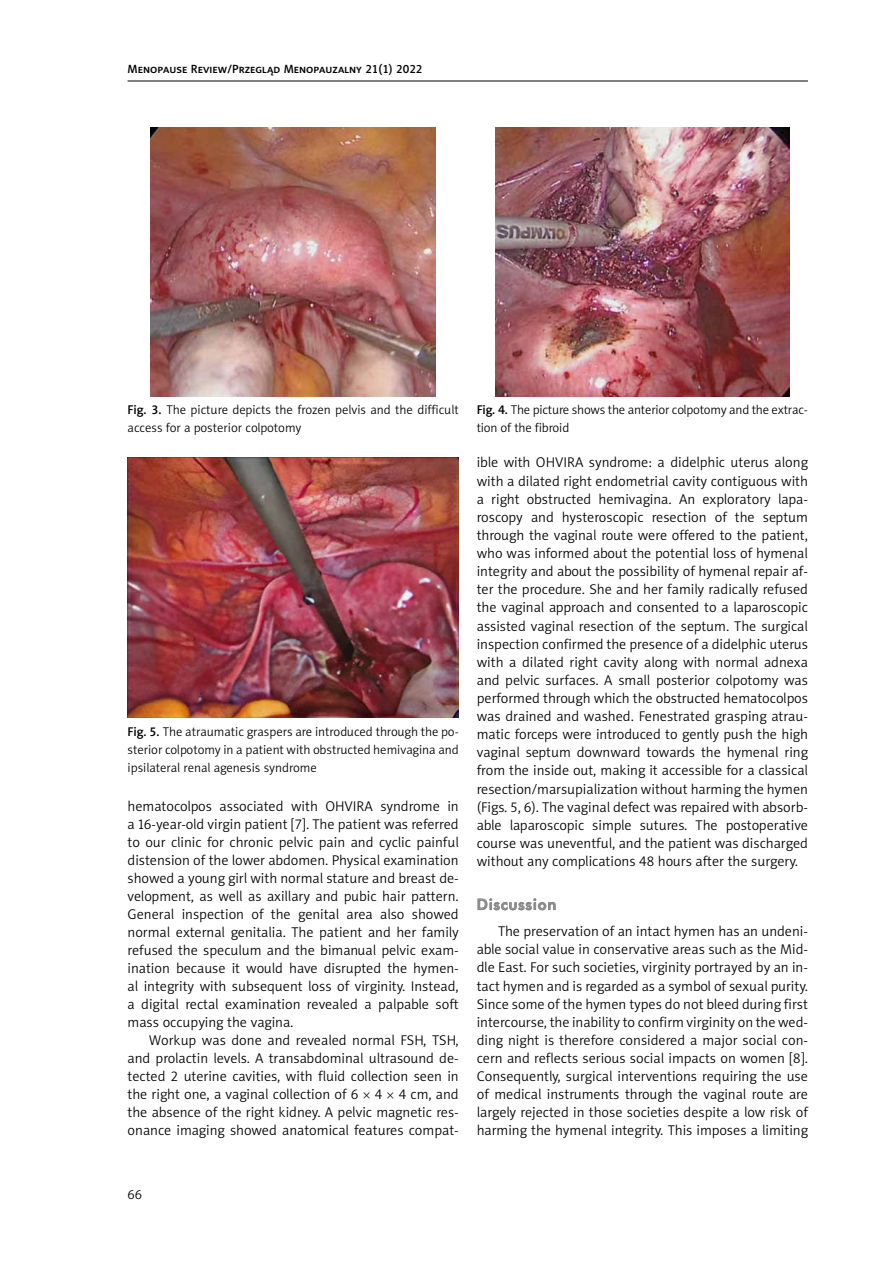
<style>
.page{position:relative;width:893px;height:1263px;background:#fff}
.page>*{position:absolute;margin:0;border:0;box-sizing:border-box;transform-origin:0 0}
.t1{font:15px "Futura Md PL Regular A";letter-spacing:.06em;color:#878787}
.t2{font:14.25px/18.1px "Naomi Sans EFN Light";color:#000;text-align:justify}
.t3{font:13.5px "Naomi Sans EFNTT Light";color:#000}
.t4{font:12.75px/18px "Naomi Sans EFN Light";color:#000}
.t5{font:12px "Naomi Sans EFN Medium";color:#000}
.s1{font-family:"Naomi Sans EFN Medium"}
</style>
<div class="page">
<hr style="left:128px;top:81px;width:680px;height:1px;background:#000">
<svg style="left:477px;top:898px;width:79px;height:13px"></svg>
<img style="left:151px;top:128px;width:284px;height:268px">
<img style="left:495px;top:128px;width:294px;height:268px">
<img style="left:128px;top:457px;width:331px;height:261px">
<p class="t5" style="left:128px;top:61px;width:296px">Menopause Review/Przegląd Menopauzalny 21(1) 2022</p>
<p class="t4" style="left:128px;top:401px;width:333px"><span class="s1">Fig. 3.</span> The picture depicts the frozen pelvis and the difficult access for a posterior colpotomy</p>
<p class="t4" style="left:477px;top:401px;width:333px"><span class="s1">Fig. 4.</span> The picture shows the anterior colpotomy and the extrac&shy;tion of the fibroid</p>
<p class="t4" style="left:128px;top:722px;width:333px;text-align:justify"><span class="s1">Fig. 5.</span> The atraumatic graspers are introduced through the po&shy;sterior colpotomy in a patient with obstructed hemivagina and ipsilateral renal agenesis syndrome</p>
<p class="t2" style="left:128px;top:797px;width:333px">hematocolpos associated with OHVIRA syndrome in a 16-year-old virgin patient [7]. The patient was referred to our clinic for chronic pelvic pain and cyclic painful distension of the lower abdomen. Physical examination showed a young girl with normal stature and breast de&shy;velopment, as well as axillary and pubic hair pattern.<br>General inspection of the genital area also showed normal external genitalia. The patient and her family refused the speculum and the bimanual pelvic exam&shy;ination because it would have disrupted the hymen&shy;al integrity with subsequent loss of virginity. Instead, a digital rectal examination revealed a palpable soft mass occupying the vagina.</p>
<p class="t2" style="left:128px;top:1031px;width:333px;text-indent:21px">Workup was done and revealed normal FSH, TSH, and prolactin levels. A transabdominal ultrasound de&shy;tected 2 uterine cavities, with fluid collection seen in the right one, a vaginal collection of 6 4 4 cm, and the absence of the right kidney. A pelvic magnetic res&shy;onance imaging showed anatomical features compat-</p>
<p class="t2" style="left:477px;top:454px;width:333px">ible with OHVIRA syndrome: a didelphic uterus along with a dilated right endometrial cavity contiguous with a right obstructed hemivagina. An exploratory lapa&shy;roscopy and hysteroscopic resection of the septum through the vaginal route were offered to the patient, who was informed about the potential loss of hymenal integrity and about the possibility of hymenal repair af&shy;ter the procedure. She and her family radically refused the vaginal approach and consented to a laparoscopic assisted vaginal resection of the septum. The surgical inspection confirmed the presence of a didelphic uterus with a dilated right cavity along with normal adnexa and pelvic surfaces. A small posterior colpotomy was performed through which the obstructed hematocolpos was drained and washed. Fenestrated grasping atrau&shy;matic forceps were introduced to gently push the high vaginal septum downward towards the hymenal ring from the inside out, making it accessible for a classical resection/marsupialization without harming the hymen (Figs. 5, 6). The vaginal defect was repaired with absorb&shy;able laparoscopic simple sutures. The postoperative course was uneventful, and the patient was discharged without any complications 48 hours after the surgery.</p>
<p class="t1" style="left:477px;top:895px;width:81px">Discussion</p>
<p class="t2" style="left:477px;top:922px;width:333px;text-indent:21px">The preservation of an intact hymen has an undeni&shy;able social value in conservative areas such as the Mid&shy;dle East. For such societies, virginity portrayed by an in&shy;tact hymen and is regarded as a symbol of sexual purity.<br>Since some of the hymen types do not bleed during first intercourse, the inability to confirm virginity on the wed&shy;ding night is therefore considered a major social con&shy;cern and reflects serious social impacts on women [8].<br>Consequently, surgical interventions requiring the use of medical instruments through the vaginal route are largely rejected in those societies despite a low risk of harming the hymenal integrity. This imposes a limiting</p>
<p class="t3" style="left:128px;top:1187px;width:16px">66</p>
</div>
